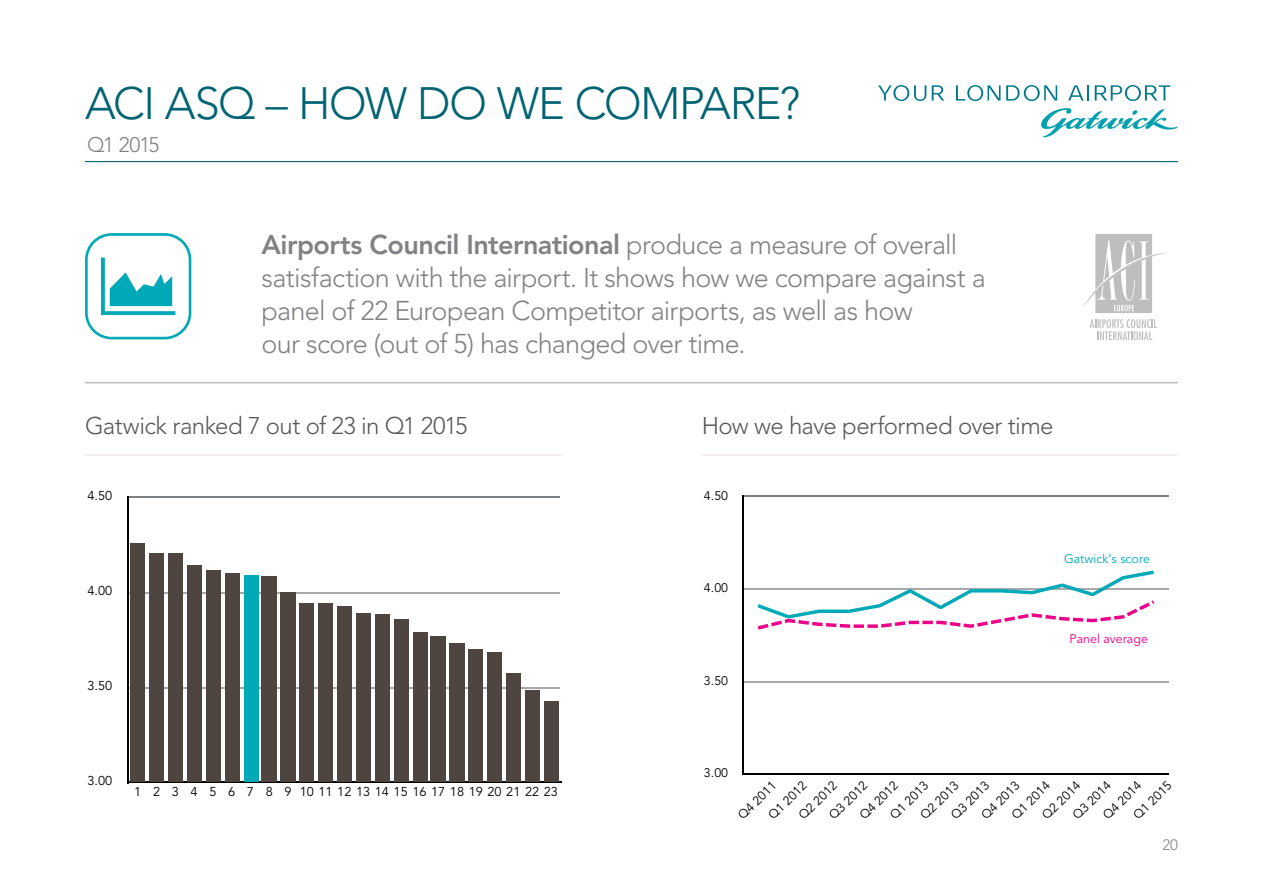
<style>
.page{position:relative;width:1263px;height:893px;background:#fff}
.page>*{position:absolute;margin:0;border:0;box-sizing:border-box;transform-origin:0 0}
.t1{font:300 45px "Avenir";letter-spacing:-.035em;color:#006472}
.t2{font:300 27px/33px "Avenir";letter-spacing:-.025em;color:#808285}
.t3{font:300 24px "Avenir";letter-spacing:-.025em;color:#58595b}
.t4{font:300 21px "Avenir";letter-spacing:-.06em;color:#808285}
.t5{font:300 15px "Avenir";color:#808285}
.t6{font:12.75px "Avenir";color:#000}
.t7{font:12.45px "Avenir";color:#000}
.t8{font:12.45px "Avenir";color:#00a9b7}
.t9{font:12.45px "Avenir";color:#ec0089}
.s1{font-weight:800}
</style>
<div class="page">
<svg style="left:1041px;top:108px;width:137px;height:29px"></svg>
<svg style="left:1068px;top:85px;width:21px;height:16px"></svg>
<svg style="left:878px;top:85px;width:48px;height:16px"></svg>
<svg style="left:1006px;top:85px;width:51px;height:16px"></svg>
<svg style="left:932px;top:85px;width:12px;height:16px"></svg>
<svg style="left:956px;top:85px;width:44px;height:16px"></svg>
<svg style="left:1095px;top:85px;width:75px;height:16px"></svg>
<hr style="left:85px;top:161px;width:1093px;height:1px;background:#006472">
<hr style="left:85px;top:382px;width:1093px;height:1px;background:#bcbec0">
<hr style="left:85px;top:454px;width:476px;height:2px;background:#efe9e5">
<hr style="left:702px;top:454px;width:476px;height:2px;background:#efe9e5">
<svg style="left:85px;top:233px;width:106px;height:106px"></svg>
<svg style="left:1083px;top:234px;width:83px;height:79px"></svg>
<svg style="left:1090px;top:319px;width:67px;height:21px"></svg>
<hr style="left:129px;top:687px;width:431px;height:1px;background:#a7a9ac">
<hr style="left:129px;top:592px;width:431px;height:2px;background:#a7a9ac">
<hr style="left:129px;top:496px;width:431px;height:1px;background:#7d8183">
<hr style="left:127px;top:496px;width:2px;height:287px;background:#000">
<hr style="left:127px;top:782px;width:434px;height:1px;background:#000">
<div style="left:130px;top:543px;width:14px;height:239px;background:#4e4540"></div>
<div style="left:149px;top:553px;width:14px;height:229px;background:#4e4540"></div>
<div style="left:168px;top:553px;width:14px;height:229px;background:#4e4540"></div>
<div style="left:187px;top:565px;width:14px;height:217px;background:#4e4540"></div>
<div style="left:206px;top:570px;width:14px;height:212px;background:#4e4540"></div>
<div style="left:225px;top:573px;width:14px;height:209px;background:#4e4540"></div>
<div style="left:244px;top:575px;width:14px;height:207px;background:#00a9b7"></div>
<div style="left:261px;top:576px;width:16px;height:206px;background:#4e4540"></div>
<div style="left:280px;top:592px;width:16px;height:190px;background:#4e4540"></div>
<div style="left:299px;top:603px;width:14px;height:179px;background:#4e4540"></div>
<div style="left:318px;top:603px;width:14px;height:179px;background:#4e4540"></div>
<div style="left:337px;top:606px;width:14px;height:176px;background:#4e4540"></div>
<div style="left:356px;top:613px;width:14px;height:169px;background:#4e4540"></div>
<div style="left:375px;top:614px;width:14px;height:168px;background:#4e4540"></div>
<div style="left:394px;top:619px;width:14px;height:163px;background:#4e4540"></div>
<div style="left:413px;top:632px;width:14px;height:150px;background:#4e4540"></div>
<div style="left:430px;top:636px;width:16px;height:146px;background:#4e4540"></div>
<div style="left:449px;top:643px;width:16px;height:139px;background:#4e4540"></div>
<div style="left:468px;top:649px;width:14px;height:133px;background:#4e4540"></div>
<div style="left:487px;top:652px;width:14px;height:130px;background:#4e4540"></div>
<div style="left:506px;top:673px;width:14px;height:109px;background:#4e4540"></div>
<div style="left:525px;top:690px;width:14px;height:92px;background:#4e4540"></div>
<div style="left:544px;top:701px;width:14px;height:81px;background:#4e4540"></div>
<hr style="left:742px;top:681px;width:427px;height:2px;background:#a7a9ac">
<hr style="left:742px;top:588px;width:427px;height:1px;background:#a7a9ac">
<hr style="left:742px;top:496px;width:427px;height:1px;background:#7d8183">
<hr style="left:742px;top:496px;width:2px;height:279px;background:#000">
<hr style="left:742px;top:773px;width:427px;height:2px;background:#000">
<svg style="left:757px;top:570px;width:397px;height:60px"></svg>
<h1 class="t1" style="left:85px;top:77px;width:717px">ACI ASQ – HOW DO WE COMPARE?</h1>
<p class="t4" style="left:87px;top:132px;width:74px">Q1 2015</p>
<p class="t2" style="left:261px;top:229px;width:726px"><span class="s1">Airports Council International</span> produce a measure of overall satisfaction with the airport. It shows how we compare against a panel of 22 European Competitor airports, as well as how<br>our score (out of 5) has changed over time.</p>
<p class="t3" style="left:85px;top:412px;width:384px">Gatwick ranked 7 out of 23 in Q1 2015</p>
<p class="t3" style="left:702px;top:412px;width:353px">How we have performed over time</p>
<p class="t6" style="left:87px;top:488px;width:26px">4.50</p>
<p class="t7" style="left:704px;top:488px;width:26px">4.50</p>
<p class="t8" style="left:1064px;top:552px;width:87px">Gatwick’s score</p>
<p class="t6" style="left:87px;top:583px;width:26px">4.00</p>
<p class="t7" style="left:704px;top:581px;width:26px">4.00</p>
<p class="t9" style="left:1069px;top:631px;width:80px">Panel average</p>
<p class="t6" style="left:87px;top:678px;width:26px">3.50</p>
<p class="t7" style="left:704px;top:673px;width:26px">3.50</p>
<p class="t6" style="left:87px;top:773px;width:26px">3.00</p>
<p class="t7" style="left:704px;top:766px;width:26px">3.00</p>
<p class="t7" style="left:1009px;top:812px;width:50px;rotate:-45deg">Q1 2014</p>
<p class="t7" style="left:1039px;top:812px;width:50px;rotate:-45deg">Q2 2014</p>
<p class="t7" style="left:1069px;top:812px;width:50px;rotate:-45deg">Q3 2014</p>
<p class="t7" style="left:1100px;top:812px;width:50px;rotate:-45deg">Q4 2014</p>
<p class="t7" style="left:765px;top:812px;width:50px;rotate:-45deg">Q1 2012</p>
<p class="t7" style="left:796px;top:812px;width:50px;rotate:-45deg">Q2 2012</p>
<p class="t7" style="left:826px;top:812px;width:50px;rotate:-45deg">Q3 2012</p>
<p class="t7" style="left:857px;top:812px;width:50px;rotate:-45deg">Q4 2012</p>
<p class="t7" style="left:887px;top:812px;width:50px;rotate:-45deg">Q1 2013</p>
<p class="t7" style="left:917px;top:812px;width:50px;rotate:-45deg">Q2 2013</p>
<p class="t7" style="left:948px;top:812px;width:50px;rotate:-45deg">Q3 2013</p>
<p class="t7" style="left:978px;top:812px;width:50px;rotate:-45deg">Q4 2013</p>
<p class="t7" style="left:1130px;top:812px;width:50px;rotate:-45deg">Q1 2015</p>
<p class="t6" style="left:134px;top:784px;width:425px">1 2 3 4 5 6 7 8 9 1011121314151617181920212223</p>
<p class="t7" style="left:735px;top:812px;width:50px;rotate:-45deg">Q4 2011</p>
<p class="t5" style="left:1162px;top:836px;width:17px">20</p>
</div>
